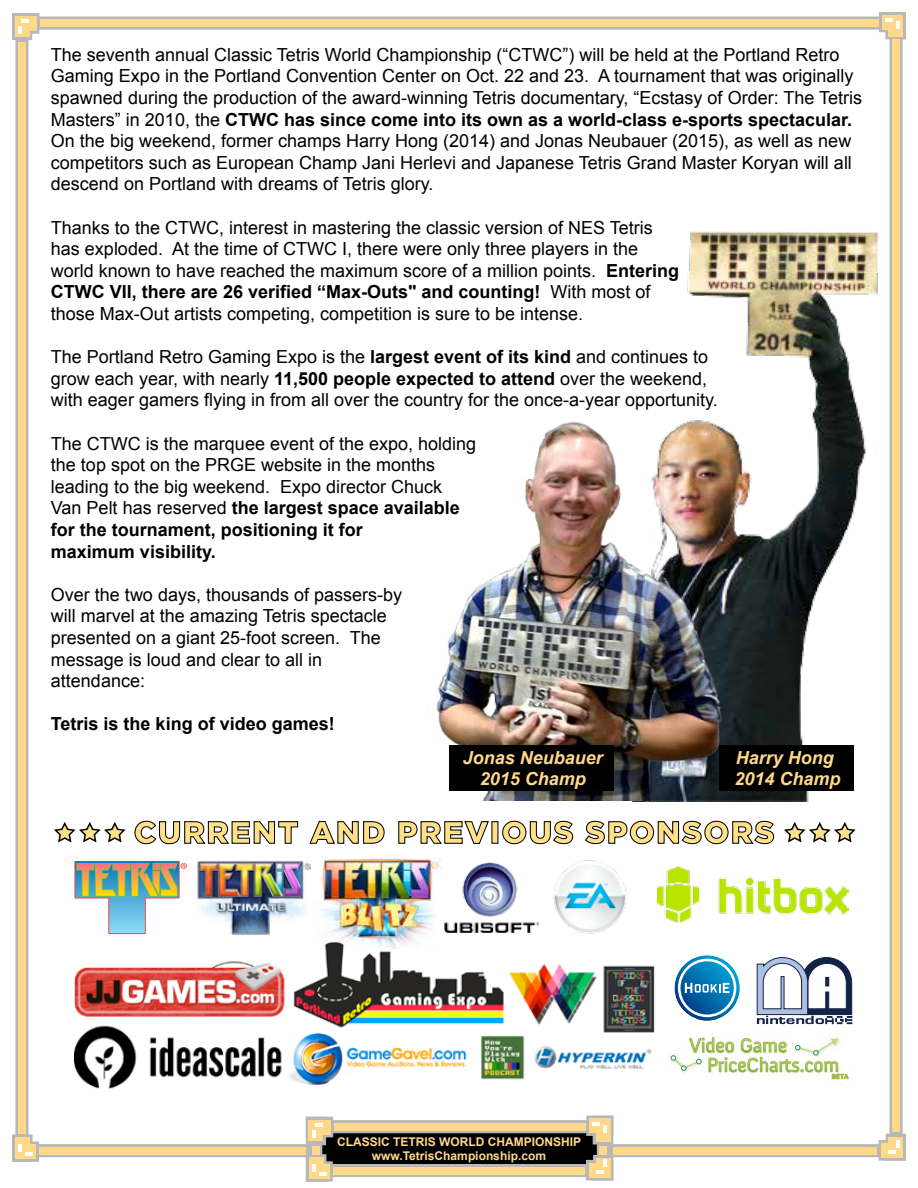
<style>
.page{position:relative;width:918px;height:1188px;background:#fff}
.page>*{position:absolute;margin:0;border:0;box-sizing:border-box;transform-origin:0 0}
.t1{font:900 30.75px "Gotham";letter-spacing:.05em;color:#ffe088}
.t2{font:18px/21.6px "Arial";color:#000}
.t3{font:italic 700 18px/21px "Arial";color:#ffd888}
.t4{font:700 18px "Arial";color:#000}
.t5{font:700 12px/13.5px "Arial";color:#ffd888;text-align:center}
.s1{font-weight:700}
</style>
<div class="page">
<img style="left:633px;top:232px;width:246px;height:570px">
<img style="left:74px;top:929px;width:581px;height:160px">
<div style="left:312px;top:1124px;width:291px;height:44px;background:#000"></div>
<svg style="left:12px;top:34px;width:20px;height:6px"></svg>
<svg style="left:12px;top:13px;width:27px;height:21px"></svg>
<svg style="left:36px;top:16px;width:843px;height:14px;background:#cac5b9"></svg>
<div style="left:879px;top:12px;width:27px;height:20px;background:linear-gradient(to bottom,#b8b8b8,#b8b8b8)"></div>
<svg style="left:885px;top:12px;width:21px;height:27px"></svg>
<svg style="left:889px;top:36px;width:14px;height:1098px;background:#c2c2c1"></svg>
<svg style="left:886px;top:1134px;width:20px;height:27px"></svg>
<svg style="left:879px;top:1140px;width:27px;height:21px"></svg>
<svg style="left:610px;top:1144px;width:270px;height:13px;background:#c4beb1"></svg>
<svg style="left:33px;top:1141px;width:6px;height:21px"></svg>
<svg style="left:12px;top:1134px;width:21px;height:28px"></svg>
<svg style="left:15px;top:37px;width:13px;height:1100px;background:#bdbdbd"></svg>
<svg style="left:306px;top:1117px;width:20px;height:28px"></svg>
<svg style="left:306px;top:1117px;width:27px;height:20px"></svg>
<svg style="left:332px;top:1120px;width:254px;height:13px;background:#c5beb1"></svg>
<svg style="left:586px;top:1116px;width:7px;height:20px"></svg>
<svg style="left:593px;top:1116px;width:20px;height:28px"></svg>
<svg style="left:597px;top:1143px;width:13px;height:12px"></svg>
<div style="left:593px;top:1155px;width:20px;height:25px;border:6px solid #b8b8b8"></div>
<div style="left:586px;top:1160px;width:27px;height:20px;border:6px solid #b8b8b8"></div>
<div style="left:601px;top:1157px;width:9px;height:13px;background:#b8b8b8"></div>
<svg style="left:333px;top:1164px;width:254px;height:13px;background:#c3bdaf"></svg>
<div style="left:306px;top:1161px;width:27px;height:21px;border:6px solid #b8b8b8"></div>
<div style="left:306px;top:1154px;width:20px;height:28px;border:6px solid #b8b8b8"></div>
<svg style="left:309px;top:1143px;width:13px;height:14px"></svg>
<svg style="left:36px;top:1144px;width:274px;height:13px;background:#c4beb1"></svg>
<div style="left:15px;top:16px;width:14px;height:21px;background:#ffd888"></div>
<div style="left:15px;top:16px;width:21px;height:15px;background:#ffd888"></div>
<svg style="left:18px;top:20px;width:11px;height:14px"></svg>
<div style="left:41px;top:20px;width:838px;height:7px;background:#ffd888"></div>
<div style="left:882px;top:15px;width:21px;height:14px;background:#ffd888"></div>
<div style="left:888px;top:15px;width:15px;height:21px;background:#ffd888"></div>
<svg style="left:885px;top:18px;width:15px;height:11px"></svg>
<div style="left:892px;top:39px;width:8px;height:1093px;background:#ffd888"></div>
<div style="left:889px;top:1137px;width:14px;height:21px;background:#ffd888"></div>
<div style="left:882px;top:1143px;width:21px;height:15px;background:#ffd888"></div>
<svg style="left:889px;top:1140px;width:11px;height:14px"></svg>
<div style="left:614px;top:1147px;width:263px;height:7px;background:#ffd888"></div>
<div style="left:15px;top:1144px;width:21px;height:15px;background:#ffd888"></div>
<div style="left:15px;top:1137px;width:15px;height:22px;background:#ffd888"></div>
<svg style="left:18px;top:1144px;width:15px;height:11px"></svg>
<div style="left:18px;top:42px;width:8px;height:1092px;background:#ffd888"></div>
<div style="left:309px;top:1120px;width:14px;height:21px;background:#ffd888"></div>
<div style="left:309px;top:1120px;width:21px;height:14px;background:#ffd888"></div>
<svg style="left:312px;top:1123px;width:11px;height:14px"></svg>
<div style="left:335px;top:1123px;width:251px;height:7px;background:#ffd888"></div>
<div style="left:589px;top:1119px;width:21px;height:14px;background:#ffd888"></div>
<div style="left:596px;top:1119px;width:14px;height:23px;background:#ffd888"></div>
<svg style="left:593px;top:1122px;width:14px;height:11px"></svg>
<div style="left:600px;top:1146px;width:7px;height:9px;background:#ffd888"></div>
<svg style="left:596px;top:1158px;width:14px;height:5px"></svg>
<div style="left:589px;top:1163px;width:21px;height:14px;background:#ffd888"></div>
<svg style="left:596px;top:1160px;width:11px;height:14px"></svg>
<div style="left:333px;top:1167px;width:251px;height:7px;background:#ffd888"></div>
<div style="left:309px;top:1164px;width:21px;height:15px;background:#ffd888"></div>
<div style="left:309px;top:1157px;width:14px;height:22px;background:#ffd888"></div>
<svg style="left:312px;top:1164px;width:14px;height:11px"></svg>
<div style="left:312px;top:1146px;width:7px;height:8px;background:#ffd888"></div>
<div style="left:39px;top:1147px;width:267px;height:7px;background:#ffd888"></div>
<svg style="left:670px;top:1038px;width:178px;height:42px"></svg>
<svg style="left:74px;top:861px;width:113px;height:73px"></svg>
<img style="left:196px;top:861px;width:114px;height:76px">
<svg style="left:674px;top:955px;width:66px;height:66px"></svg>
<svg style="left:685px;top:983px;width:44px;height:10px"></svg>
<div style="left:678px;top:959px;width:58px;height:58px;border:3px solid #fff;border-radius:50%"></div>
<img style="left:658px;top:866px;width:190px;height:57px">
<svg style="left:757px;top:957px;width:95px;height:67px"></svg>
<img style="left:313px;top:858px;width:129px;height:91px">
<img style="left:548px;top:860px;width:85px;height:79px">
<img style="left:445px;top:862px;width:94px;height:71px">
<svg style="left:134px;top:820px;width:165px;height:25px"></svg>
<svg style="left:309px;top:821px;width:76px;height:23px"></svg>
<svg style="left:398px;top:821px;width:91px;height:23px"></svg>
<svg style="left:502px;top:820px;width:72px;height:25px"></svg>
<svg style="left:585px;top:820px;width:190px;height:25px"></svg>
<svg style="left:784px;top:822px;width:72px;height:21px"></svg>
<svg style="left:54px;top:822px;width:72px;height:21px"></svg>
<img style="left:436px;top:422px;width:288px;height:379px">
<div style="left:719px;top:745px;width:134px;height:46px;background:#000"></div>
<div style="left:450px;top:745px;width:164px;height:46px;background:#000"></div>
<p class="t2" style="left:51px;top:44px;width:813px">The seventh annual Classic Tetris World Championship (“CTWC”) will be held at the Portland Retro Gaming Expo in the Portland Convention Center on Oct. 22 and 23. A tournament that was originally spawned during the production of the award-winning Tetris documentary, “Ecstasy of Order: The Tetris Masters” in 2010, the <span class="s1">CTWC has since come into its own as a world-class e-sports spectacular.<br></span>On the big weekend, former champs Harry Hong (2014) and Jonas Neubauer (2015), as well as new competitors such as European Champ Jani Herlevi and Japanese Tetris Grand Master Koryan will all descend on Portland with dreams of Tetris glory.</p>
<p class="t2" style="left:51px;top:217px;width:630px">Thanks to the CTWC, interest in mastering the classic version of NES Tetris has exploded. At the time of CTWC I, there were only three players in the world known to have reached the maximum score of a million points. <span class="s1">Entering CTWC VII, there are 26 verified “Max-Outs" and counting!</span> With most of those Max-Out artists competing, competition is sure to be intense.</p>
<p class="t2" style="left:51px;top:346px;width:668px">The Portland Retro Gaming Expo is the <span class="s1">largest event of its kind</span> and continues to grow each year, with nearly <span class="s1">11,500 people expected to attend</span> over the weekend, with eager gamers flying in from all over the country for the once-a-year opportunity.</p>
<p class="t2" style="left:51px;top:433px;width:427px">The CTWC is the marquee event of the expo, holding the top spot on the PRGE website in the months leading to the big weekend. Expo director Chuck Van Pelt has reserved <span class="s1">the largest space available for the tournament, positioning it for<br>maximum visibility.</span></p>
<p class="t2" style="left:51px;top:584px;width:353px">Over the two days, thousands of passers-by will marvel at the amazing Tetris spectacle presented on a giant 25-foot screen. The message is loud and clear to all in attendance:</p>
<p class="t4" style="left:51px;top:712px;width:285px">Tetris is the king of video games!</p>
<p class="t3" style="left:734px;top:748px;width:108px">Harry Hong<br>2014 Champ</p>
<p class="t3" style="left:463px;top:748px;width:142px;text-align:center">Jonas Neubauer<br>2015 Champ</p>
<h1 class="t1" style="left:134px;top:815px;width:642px">CURRENT AND PREVIOUS SPONSORS</h1>
<p class="t5" style="left:337px;top:1135px;width:246px">CLASSIC TETRIS WORLD CHAMPIONSHIP www.TetrisChampionship.com</p>
</div>
